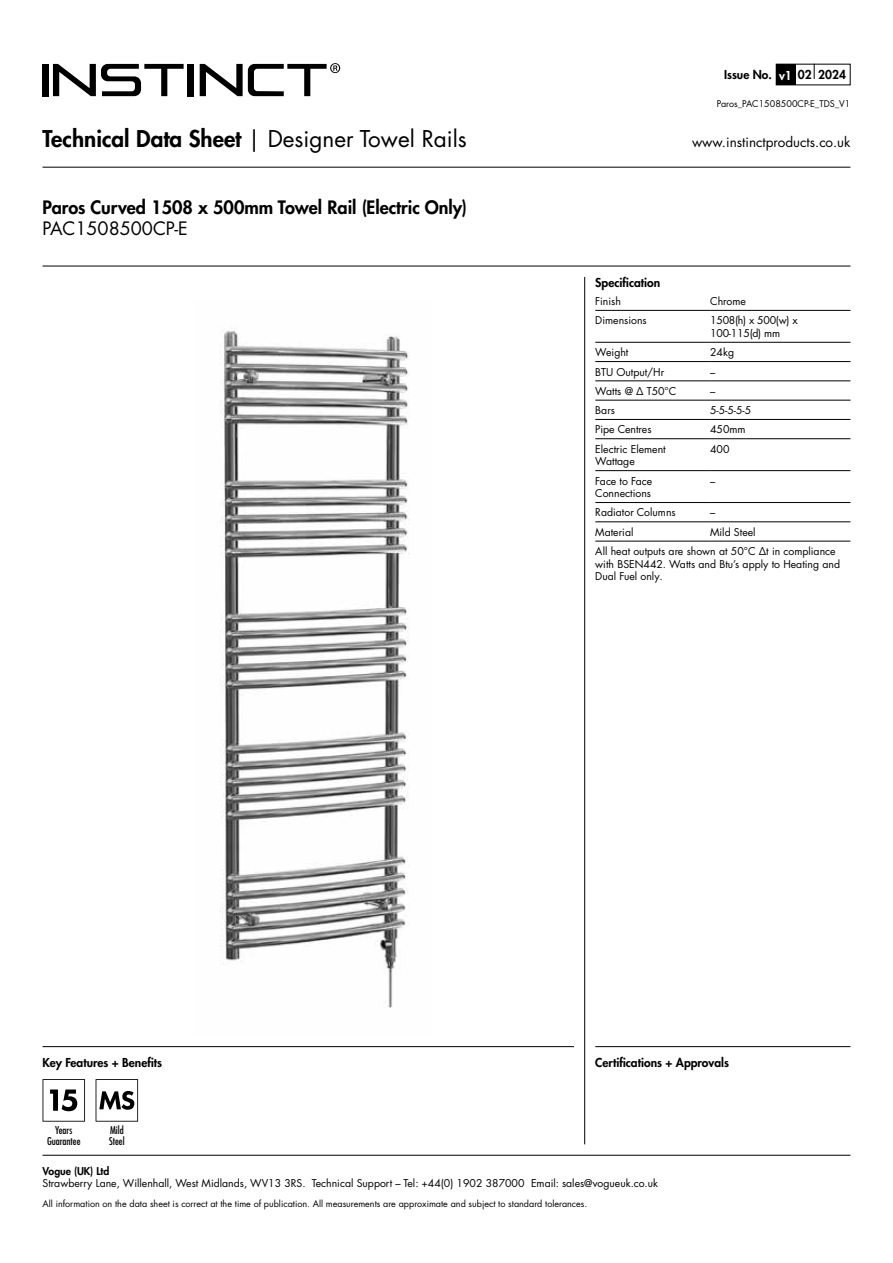
<style>
.page{position:relative;width:893px;height:1263px;background:#fff}
.page>*{position:absolute;margin:0;border:0;box-sizing:border-box;transform-origin:0 0}
.t1{font:22.5px "Futura LT Pro";color:#000}
.t2{font:800 18px "Futura LT Pro";color:#000}
.t3{font:18px "Futura LT Pro";color:#000}
.t4{font:13.5px "Futura LT Pro";color:#000}
.t5{font:800 12px "Futura LT Pro";color:#000}
.t6{font:10.5px/12.6px "Futura LT Pro";color:#000}
.t7{font:10.5px/12.6px "Futura LT Pro";letter-spacing:-.02em;color:#000}
.t8{font:500 condensed 10.5px/10.5px "Futura LT Pro";color:#000;text-align:center}
.t9{font:800 10.5px "Futura LT Pro";color:#000}
.t10{font:9px "Futura LT Pro";color:#000}
.s1{color:#fff}
.s2{font-weight:800}
</style>
<div class="page">
<div style="left:43px;top:64px;width:6px;height:32px;background:#000"></div>
<div style="left:188px;top:64px;width:6px;height:32px;background:#000"></div>
<svg style="left:200px;top:63px;width:140px;height:33px"></svg>
<svg style="left:53px;top:64px;width:131px;height:32px"></svg>
<div style="left:776px;top:64px;width:19px;height:21px;background:#000"></div>
<svg style="left:814px;top:64px;width:1px;height:15px"></svg>
<hr style="left:43px;top:1155px;width:807px;height:1px;background:#000">
<hr style="left:43px;top:1046px;width:531px;height:1px;background:#000">
<hr style="left:595px;top:1046px;width:255px;height:1px;background:#000">
<hr style="left:43px;top:167px;width:807px;height:1px;background:#000">
<hr style="left:43px;top:266px;width:807px;height:1px;background:#000">
<hr style="left:584px;top:277px;width:1px;height:867px;background:#000">
<hr style="left:595px;top:310px;width:115px;height:1px;background:#000">
<hr style="left:710px;top:310px;width:140px;height:1px;background:#000">
<hr style="left:595px;top:342px;width:115px;height:1px;background:#000">
<hr style="left:710px;top:342px;width:140px;height:1px;background:#000">
<hr style="left:595px;top:361px;width:115px;height:1px;background:#000">
<hr style="left:710px;top:361px;width:140px;height:1px;background:#000">
<hr style="left:595px;top:381px;width:115px;height:1px;background:#000">
<hr style="left:710px;top:381px;width:140px;height:1px;background:#000">
<hr style="left:595px;top:400px;width:115px;height:1px;background:#000">
<hr style="left:710px;top:400px;width:140px;height:1px;background:#000">
<hr style="left:595px;top:419px;width:115px;height:1px;background:#000">
<hr style="left:710px;top:419px;width:140px;height:1px;background:#000">
<hr style="left:595px;top:438px;width:115px;height:1px;background:#000">
<hr style="left:710px;top:438px;width:140px;height:1px;background:#000">
<hr style="left:595px;top:470px;width:115px;height:1px;background:#000">
<hr style="left:710px;top:470px;width:140px;height:1px;background:#000">
<hr style="left:595px;top:502px;width:115px;height:1px;background:#000">
<hr style="left:710px;top:502px;width:140px;height:1px;background:#000">
<hr style="left:595px;top:522px;width:115px;height:1px;background:#000">
<hr style="left:710px;top:522px;width:140px;height:1px;background:#000">
<hr style="left:595px;top:541px;width:115px;height:1px;background:#000">
<hr style="left:710px;top:541px;width:140px;height:1px;background:#000">
<svg style="left:96px;top:1079px;width:42px;height:42px"></svg>
<svg style="left:43px;top:1079px;width:42px;height:42px"></svg>
<img style="left:220px;top:330px;width:189px;height:678px">
<p class="t5" style="left:724px;top:66px;width:123px">Issue No. <span class="s1">v1</span> 02 2024</p>
<p class="t10" style="left:717px;top:98px;width:135px">Paros_PAC1508500CP-E_TDS_V1</p>
<h1 class="t1" style="left:43px;top:123px;width:426px"><span class="s2">Technical Data Sheet</span> | Designer Towel Rails</h1>
<p class="t4" style="left:692px;top:132px;width:160px">www.instinctproducts.co.uk</p>
<h2 class="t2" style="left:43px;top:193px;width:426px">Paros Curved 1508 x 500mm Towel Rail (Electric Only)</h2>
<h2 class="t3" style="left:43px;top:216px;width:147px">PAC1508500CP-E</h2>
<p class="t5" style="left:595px;top:273px;width:66px">Specification</p>
<p class="t6" style="left:595px;top:295px;width:27px">Finish</p>
<p class="t6" style="left:710px;top:295px;width:37px">Chrome</p>
<p class="t6" style="left:595px;top:314px;width:53px">Dimensions</p>
<p class="t7" style="left:710px;top:314px;width:89px">1508(h) x 500(w) x<br>100-115(d) mm</p>
<p class="t6" style="left:595px;top:346px;width:35px">Weight</p>
<p class="t6" style="left:710px;top:346px;width:25px">24kg</p>
<p class="t6" style="left:595px;top:365px;width:70px">BTU Output/Hr</p>
<p class="t6" style="left:710px;top:365px;width:7px">–</p>
<p class="t6" style="left:595px;top:384px;width:83px">Watts @ Δ T50°C</p>
<p class="t6" style="left:710px;top:384px;width:7px">–</p>
<p class="t6" style="left:595px;top:404px;width:21px">Bars</p>
<p class="t6" style="left:710px;top:404px;width:43px">5-5-5-5-5</p>
<p class="t6" style="left:595px;top:423px;width:58px">Pipe Centres</p>
<p class="t6" style="left:710px;top:423px;width:37px">450mm</p>
<p class="t6" style="left:595px;top:442px;width:72px">Electric Element<br>Wattage</p>
<p class="t6" style="left:710px;top:442px;width:21px">400</p>
<p class="t6" style="left:595px;top:474px;width:58px">Face to Face<br>Connections</p>
<p class="t6" style="left:710px;top:474px;width:7px">–</p>
<p class="t6" style="left:595px;top:506px;width:82px">Radiator Columns</p>
<p class="t6" style="left:710px;top:506px;width:7px">–</p>
<p class="t6" style="left:595px;top:525px;width:40px">Material</p>
<p class="t6" style="left:595px;top:522px;width:242px;line-height:19.4px;text-indent:115px">Mild Steel<br>All heat outputs are shown at 50°C Δt in compliance</p>
<p class="t6" style="left:595px;top:557px;width:246px">with BSEN442. Watts and Btu’s apply to Heating and<br>Dual Fuel only.</p>
<p class="t5" style="left:43px;top:1053px;width:121px">Key Features + Benefits</p>
<p class="t5" style="left:595px;top:1053px;width:135px">Certifications + Approvals</p>
<p class="t8" style="left:47px;top:1125px;width:35px">Years<br>Guarantee</p>
<p class="t8" style="left:109px;top:1125px;width:17px;text-align:left">Mild<br>Steel</p>
<p class="t9" style="left:43px;top:1163px;width:68px">Vogue (UK) Ltd</p>
<p class="t6" style="left:43px;top:1177px;width:617px">Strawberry Lane, Willenhall, West Midlands, WV13 3RS. Technical Support – Tel: +44(0) 1902 387000 Email: sales@vogueuk.co.uk</p>
<p class="t10" style="left:43px;top:1197px;width:546px">All information on the data sheet is correct at the time of publication. All measurements are approximate and subject to standard tolerances.</p>
</div>
